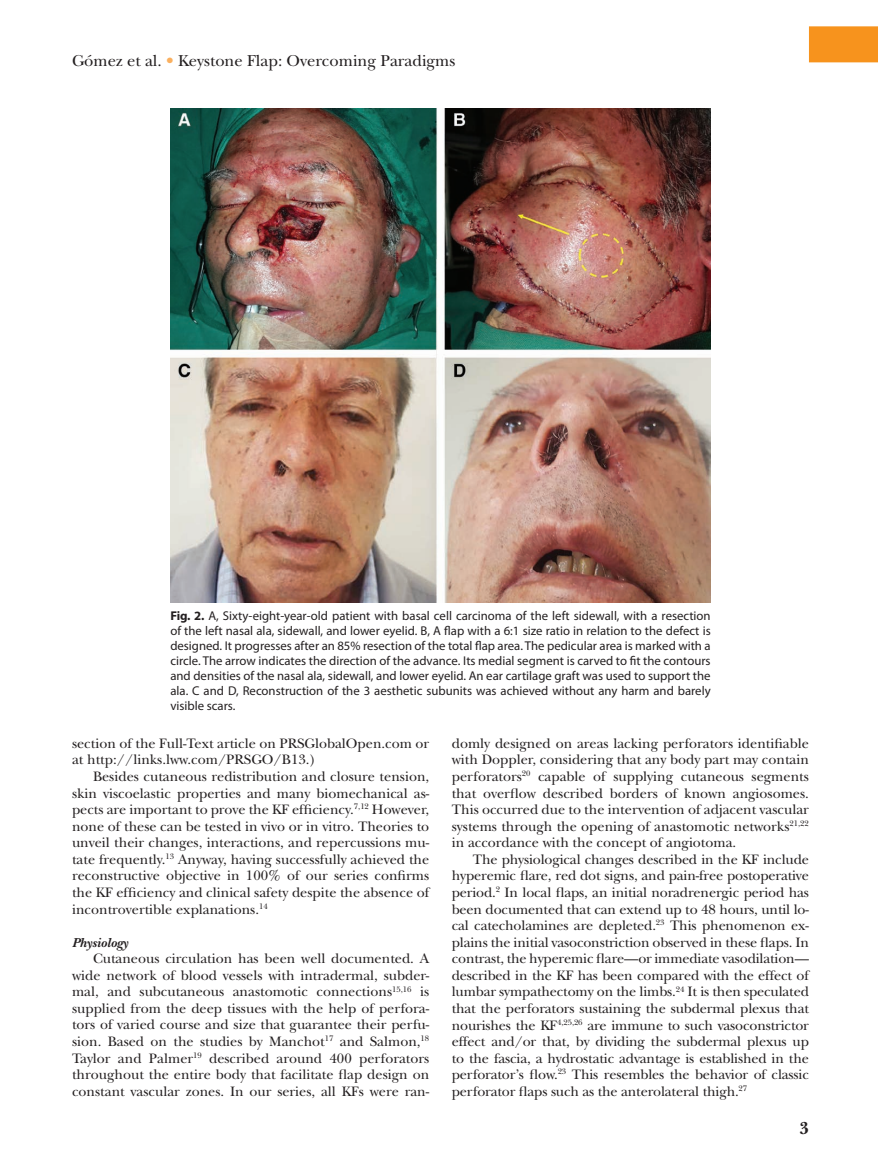
<style>
.page{position:relative;width:878px;height:1175px;background:#fff}
.page>*{position:absolute;margin:0;border:0;box-sizing:border-box;transform-origin:0 0}
.t1{font:700 18px "New Baskerville";color:#231f20}
.t2{font:16.5px "New Baskerville";color:#231f20}
.t3{font:14.25px/16.5px "New Baskerville";color:#231f20;text-align:justify}
.t4{font:italic 700 13.5px "New Baskerville";color:#231f20}
.t5{font:12.75px/15px "Myriad Pro";color:#231f20;text-align:justify}
.s1{color:#fab05f}
.s2{font-weight:700}
</style>
<div class="page">
<div style="left:808px;top:26px;width:70px;height:36px;background:#f7931d"></div>
<img style="left:170px;top:108px;width:540px;height:495px">
<p class="t2" style="left:72px;top:51px;width:385px">Gómez et al. <span class="s1">•</span> Keystone Flap: Overcoming Paradigms</p>
<p class="t5" style="left:170px;top:608px;width:542px"><span class="s2">Fig. 2.</span> A, Sixty-eight-year-old patient with basal cell carcinoma of the left sidewall, with a resection of the left nasal ala, sidewall, and lower eyelid. B, A flap with a 6:1 size ratio in relation to the defect is designed. It progresses after an 85% resection of the total flap area. The pedicular area is marked with a circle. The arrow indicates the direction of the advance. Its medial segment is carved to fit the contours and densities of the nasal ala, sidewall, and lower eyelid. An ear cartilage graft was used to support the ala. C and D, Reconstruction of the 3 aesthetic subunits was achieved without any harm and barely visible scars.</p>
<p class="t3" style="left:72px;top:735px;width:359px">section of the Full-Text article on PRSGlobalOpen.com or at http://links.lww.com/PRSGO/B13.)</p>
<p class="t3" style="left:72px;top:768px;width:359px;text-indent:21px">Besides cutaneous redistribution and closure tension, skin viscoelastic properties and many biomechanical as&shy;pects are important to prove the KF efficiency.<sup>7,12</sup> However, none of these can be tested in vivo or in vitro. Theories to unveil their changes, interactions, and repercussions mu&shy;tate frequently.<sup>13</sup> Anyway, having successfully achieved the reconstructive objective in 100% of our series confirms the KF efficiency and clinical safety despite the absence of incontrovertible explanations.<sup>14</sup></p>
<p class="t4" style="left:72px;top:934px;width:58px">Physiology</p>
<p class="t3" style="left:72px;top:950px;width:359px;text-indent:21px">Cutaneous circulation has been well documented. A wide network of blood vessels with intradermal, subder&shy;mal, and subcutaneous anastomotic connections<sup>15,16</sup> is supplied from the deep tissues with the help of perfora&shy;tors of varied course and size that guarantee their perfu&shy;sion. Based on the studies by Manchot<sup>17</sup> and Salmon,<sup>18<br></sup>Taylor and Palmer<sup>19</sup> described around 400 perforators throughout the entire body that facilitate flap design on constant vascular zones. In our series, all KFs were ran-</p>
<p class="t3" style="left:451px;top:735px;width:359px">domly designed on areas lacking perforators identifiable with Doppler, considering that any body part may contain perforators<sup>20</sup> capable of supplying cutaneous segments that overflow described borders of known angiosomes.<br>This occurred due to the intervention of adjacent vascular systems through the opening of anastomotic networks<sup>21,22 </sup>in accordance with the concept of angiotoma.</p>
<p class="t3" style="left:451px;top:851px;width:359px;text-indent:21px">The physiological changes described in the KF include hyperemic flare, red dot signs, and pain-free postoperative period.<sup>2</sup> In local flaps, an initial noradrenergic period has been documented that can extend up to 48 hours, until lo&shy;cal catecholamines are depleted.<sup>23</sup> This phenomenon ex&shy;plains the initial vasoconstriction observed in these flaps. In contrast, the hyperemic flare—or immediate vasodilation— described in the KF has been compared with the effect of lumbar sympathectomy on the limbs.<sup>24</sup> It is then speculated that the perforators sustaining the subdermal plexus that nourishes the KF<sup>4,25,26</sup> are immune to such vasoconstrictor effect and/or that, by dividing the subdermal plexus up to the fascia, a hydrostatic advantage is established in the perforator’s flow.<sup>23</sup> This resembles the behavior of classic perforator flaps such as the anterolateral thigh.<sup>27</sup></p>
<p class="t1" style="left:799px;top:1118px;width:11px">3</p>
</div>
